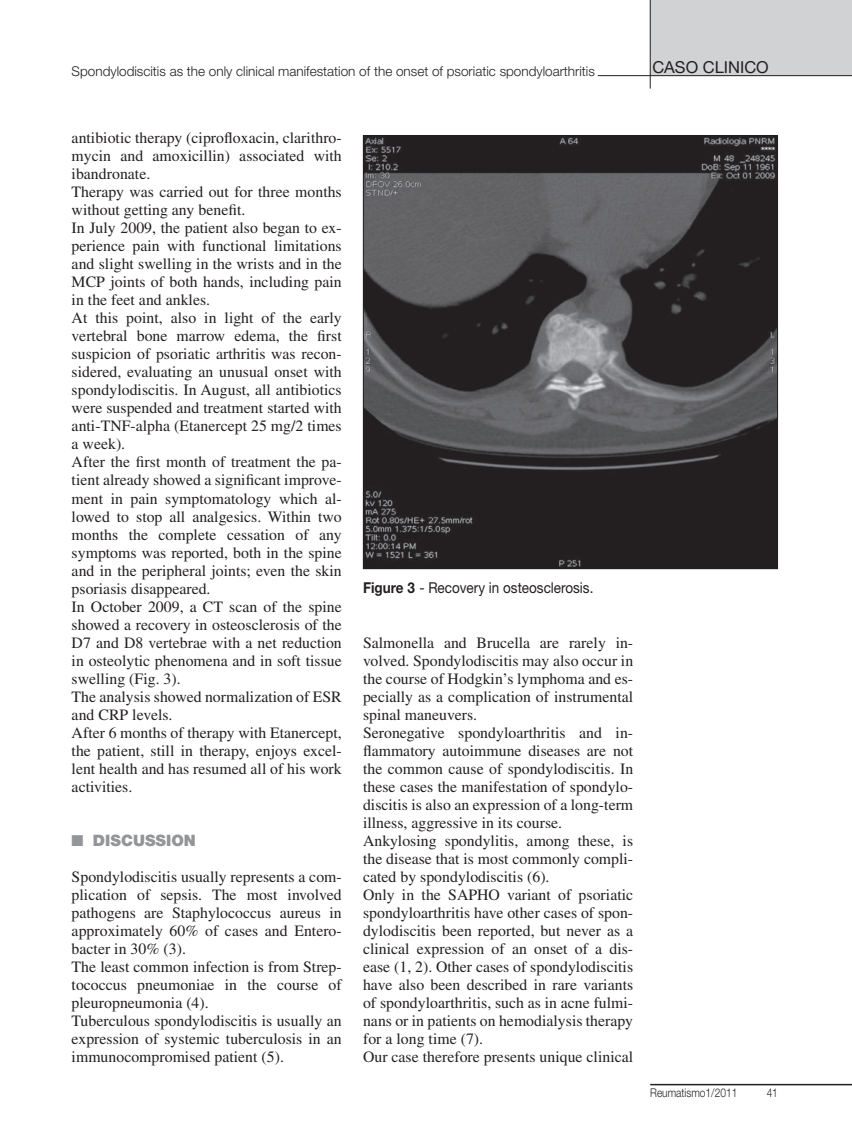
<style>
.page{position:relative;width:852px;height:1147px;background:#fff}
.page>*{position:absolute;margin:0;border:0;box-sizing:border-box;transform-origin:0 0}
.t1{font:16.5px "Helvetica Neue LT Std";color:#231f20}
.t2{font:15.75px/18px "Times LT Std";color:#231f20}
.t3{font:900 15.75px "Helvetica Neue LT Std";color:#939598}
.t4{font:15px "Helvetica Neue LT Std";color:#231f20;scale:.9 1}
.t5{font:300 13.5px "Helvetica Neue LT Std";color:#231f20}
.t6{font:300 12px "Helvetica Neue LT Std";color:#231f20;scale:.85 1}
.s1{font-weight:700}
</style>
<div class="page">
<hr style="left:650px;top:1084px;width:202px;height:1px;background:#231f20">
<div style="left:650px;top:0;width:202px;height:76px;background:#d1d2d4"></div>
<hr style="left:597px;top:75px;width:255px;height:1px;background:#231f20">
<hr style="left:650px;top:0;width:1px;height:89px;background:#231f20">
<img style="left:365px;top:137px;width:410px;height:430px">
<p class="t5" style="left:72px;top:63px;width:525px">Spondylodiscitis as the only clinical manifestation of the onset of psoriatic spondyloarthritis</p>
<p class="t1" style="left:652px;top:58px;width:118px">CASO CLINICO</p>
<p class="t2" style="left:72px;top:129px;width:272px">antibiotic therapy (ciprofloxacin, clarithro&shy;mycin and amoxicillin) associated with ibandronate.<br>Therapy was carried out for three months without getting any benefit.<br>In July 2009, the patient also began to ex&shy;perience pain with functional limitations and slight swelling in the wrists and in the MCP joints of both hands, including pain in the feet and ankles.<br>At this point, also in light of the early vertebral bone marrow edema, the first suspicion of psoriatic arthritis was recon&shy;sidered, evaluating an unusual onset with spondylodiscitis. In August, all antibiotics were suspended and treatment started with anti-TNF-alpha (Etanercept 25 mg/2 times a week).<br>After the first month of treatment the pa&shy;tient already showed a significant improve&shy;ment in pain symptomatology which al&shy;lowed to stop all analgesics. Within two months the complete cessation of any symptoms was reported, both in the spine and in the peripheral joints; even the skin psoriasis disappeared.<br>In October 2009, a CT scan of the spine showed a recovery in osteosclerosis of the D7 and D8 vertebrae with a net reduction in osteolytic phenomena and in soft tissue swelling (Fig. 3).<br>The analysis showed normalization of ESR and CRP levels.<br>After 6 months of therapy with Etanercept, the patient, still in therapy, enjoys excel&shy;lent health and has resumed all of his work activities.</p>
<p class="t3" style="left:72px;top:830px;width:126px">■ DISCUSSION</p>
<p class="t2" style="left:72px;top:867px;width:272px">Spondylodiscitis usually represents a com&shy;plication of sepsis. The most involved pathogens are Staphylococcus aureus in approximately 60% of cases and Entero&shy;bacter in 30% (3).<br>The least common infection is from Strep&shy;tococcus pneumoniae in the course of pleuropneumonia (4).<br>Tuberculous spondylodiscitis is usually an expression of systemic tuberculosis in an immunocompromised patient (5).</p>
<p class="t4" style="left:363px;top:578px;width:257px"><span class="s1">Figure 3</span> - Recovery in osteosclerosis.</p>
<p class="t2" style="left:363px;top:633px;width:272px">Salmonella and Brucella are rarely in&shy;volved. Spondylodiscitis may also occur in the course of Hodgkin’s lymphoma and es&shy;pecially as a complication of instrumental spinal maneuvers.<br>Seronegative spondyloarthritis and in&shy;flammatory autoimmune diseases are not the common cause of spondylodiscitis. In these cases the manifestation of spondylo&shy;discitis is also an expression of a long-term illness, aggressive in its course.<br>Ankylosing spondylitis, among these, is the disease that is most commonly compli&shy;cated by spondylodiscitis (6).<br>Only in the SAPHO variant of psoriatic spondyloarthritis have other cases of spon&shy;dylodiscitis been reported, but never as a clinical expression of an onset of a dis&shy;ease (1, 2). Other cases of spondylodiscitis have also been described in rare variants of spondyloarthritis, such as in acne fulmi&shy;nans or in patients on hemodialysis therapy for a long time (7).<br>Our case therefore presents unique clinical</p>
<p class="t6" style="left:650px;top:1086px;width:104px">Reumatismo1/2011</p>
<p class="t6" style="left:766px;top:1086px;width:14px">41</p>
</div>
